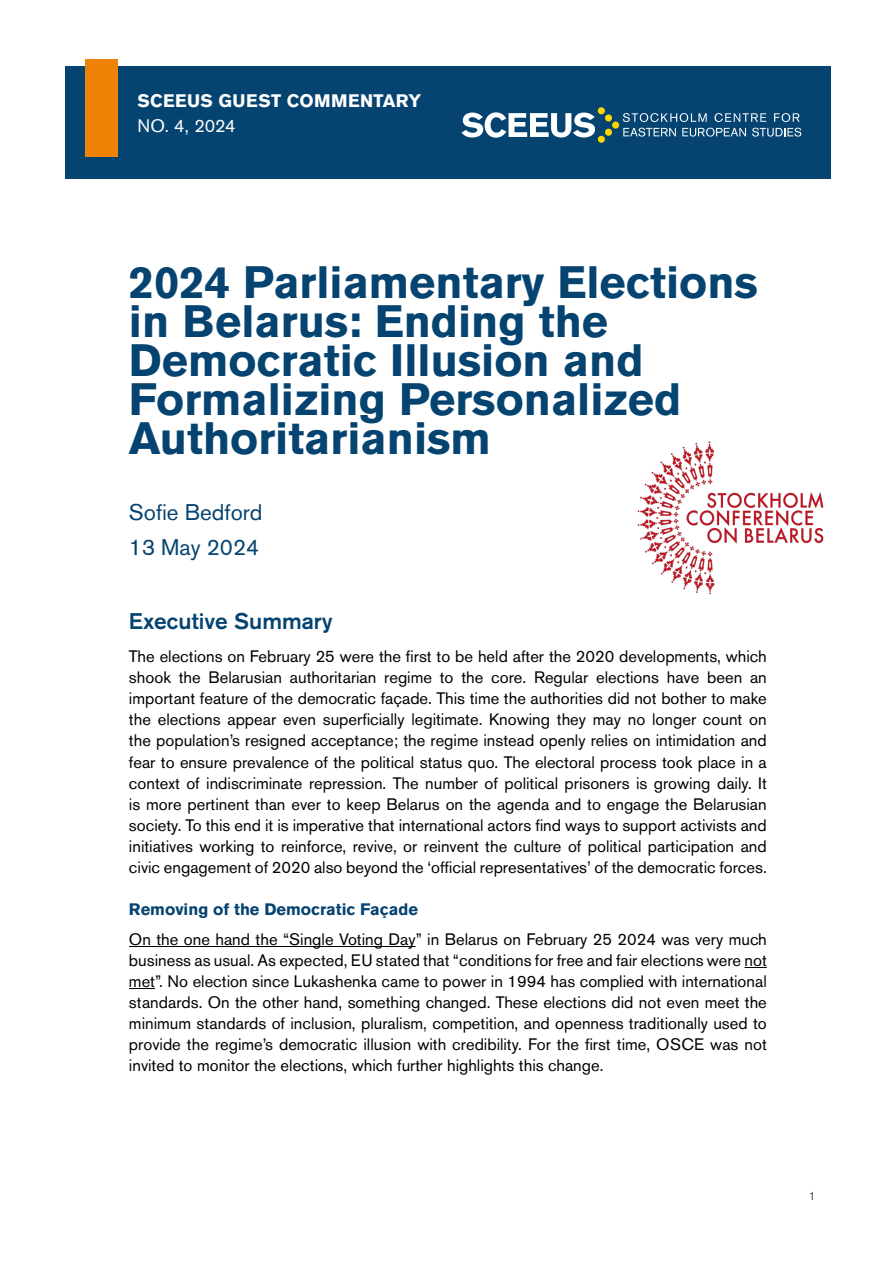
<style>
.page{position:relative;width:893px;height:1263px;background:#fff}
.page>*{position:absolute;margin:0;border:0;box-sizing:border-box;transform-origin:0 0}
.t1{font:700 45px/39px "Akzidenz Grotesk BE";color:#054370}
.t2{font:22.5px/34.5px "Akzidenz Grotesk BE";color:#054370}
.t3{font:500 22.5px "Akzidenz Grotesk BE";color:#054370}
.t4{font:700 18px "Akzidenz Grotesk BE";letter-spacing:.02em;color:#fff}
.t5{font:18px "Akzidenz Grotesk BE";letter-spacing:-.005em;color:#fff}
.t6{font:16.5px/21px "Akzidenz Grotesk BE";color:#000;text-align:justify}
.t7{font:700 16.5px "Akzidenz Grotesk BE";color:#054370}
.t8{font:12px "Akzidenz Grotesk BE";color:#575756}
</style>
<div class="page">
<hr style="left:129px;top:946px;width:287px;height:1px;background:#000">
<svg style="left:744px;top:967px;width:23px;height:1px"></svg>
<svg style="left:129px;top:988px;width:26px;height:1px"></svg>
<div style="left:65px;top:66px;width:766px;height:113px;background:#054370"></div>
<div style="left:85px;top:60px;width:33px;height:97px;background:#f08208"></div>
<div style="left:605px;top:129px;width:7px;height:7px;background:#fad700;border-radius:50%"></div>
<div style="left:612px;top:122px;width:7px;height:7px;background:#fad700;border-radius:50%"></div>
<div style="left:598px;top:136px;width:7px;height:7px;background:#fad700;border-radius:50%"></div>
<div style="left:605px;top:114px;width:7px;height:7px;background:#fad700;border-radius:50%"></div>
<div style="left:598px;top:107px;width:7px;height:7px;background:#fad700;border-radius:50%"></div>
<svg style="left:461px;top:112px;width:134px;height:26px"></svg>
<svg style="left:623px;top:113px;width:84px;height:9px"></svg>
<svg style="left:714px;top:113px;width:52px;height:9px"></svg>
<svg style="left:774px;top:113px;width:26px;height:9px"></svg>
<svg style="left:623px;top:128px;width:53px;height:9px"></svg>
<svg style="left:682px;top:128px;width:64px;height:9px"></svg>
<svg style="left:752px;top:128px;width:49px;height:9px"></svg>
<img style="left:637px;top:441px;width:187px;height:154px">
<p class="t4" style="left:137px;top:90px;width:285px">SCEEUS GUEST COMMENTARY</p>
<p class="t5" style="left:137px;top:115px;width:100px">NO. 4, 2024</p>
<h1 class="t1" style="left:129px;top:263px;width:630px">2024 Parliamentary Elections in Belarus: Ending the<br>Democratic Illusion and<br>Formalizing Personalized<br>Authoritarianism</h1>
<h2 class="t2" style="left:129px;top:495px;width:135px">Sofie Bedford<br>13 May 2024</h2>
<h2 class="t3" style="left:129px;top:607px;width:205px">Executive Summary</h2>
<p class="t6" style="left:129px;top:646px;width:639px">The elections on February 25 were the first to be held after the 2020 developments, which shook the Belarusian authoritarian regime to the core. Regular elections have been an important feature of the democratic façade. This time the authorities did not bother to make the elections appear even superficially legitimate. Knowing they may no longer count on the population’s resigned acceptance; the regime instead openly relies on intimidation and fear to ensure prevalence of the political status quo. The electoral process took place in a context of indiscriminate repression. The number of political prisoners is growing daily. It is more pertinent than ever to keep Belarus on the agenda and to engage the Belarusian society. To this end it is imperative that international actors find ways to support activists and initiatives working to reinforce, revive, or reinvent the culture of political participation and civic engagement of 2020 also beyond the ‘official representatives’ of the democratic forces.</p>
<p class="t7" style="left:129px;top:900px;width:290px">Removing of the Democratic Façade</p>
<p class="t6" style="left:129px;top:928px;width:639px">On the one hand the “Single Voting Day” in Belarus on February 25 2024 was very much business as usual. As expected, EU stated that “conditions for free and fair elections were not met”. No election since Lukashenka came to power in 1994 has complied with international standards. On the other hand, something changed. These elections did not even meet the minimum standards of inclusion, pluralism, competition, and openness traditionally used to provide the regime’s democratic illusion with credibility. For the first time, OSCE was not invited to monitor the elections, which further highlights this change.</p>
<p class="t8" style="left:809px;top:1188px;width:8px">1</p>
</div>
